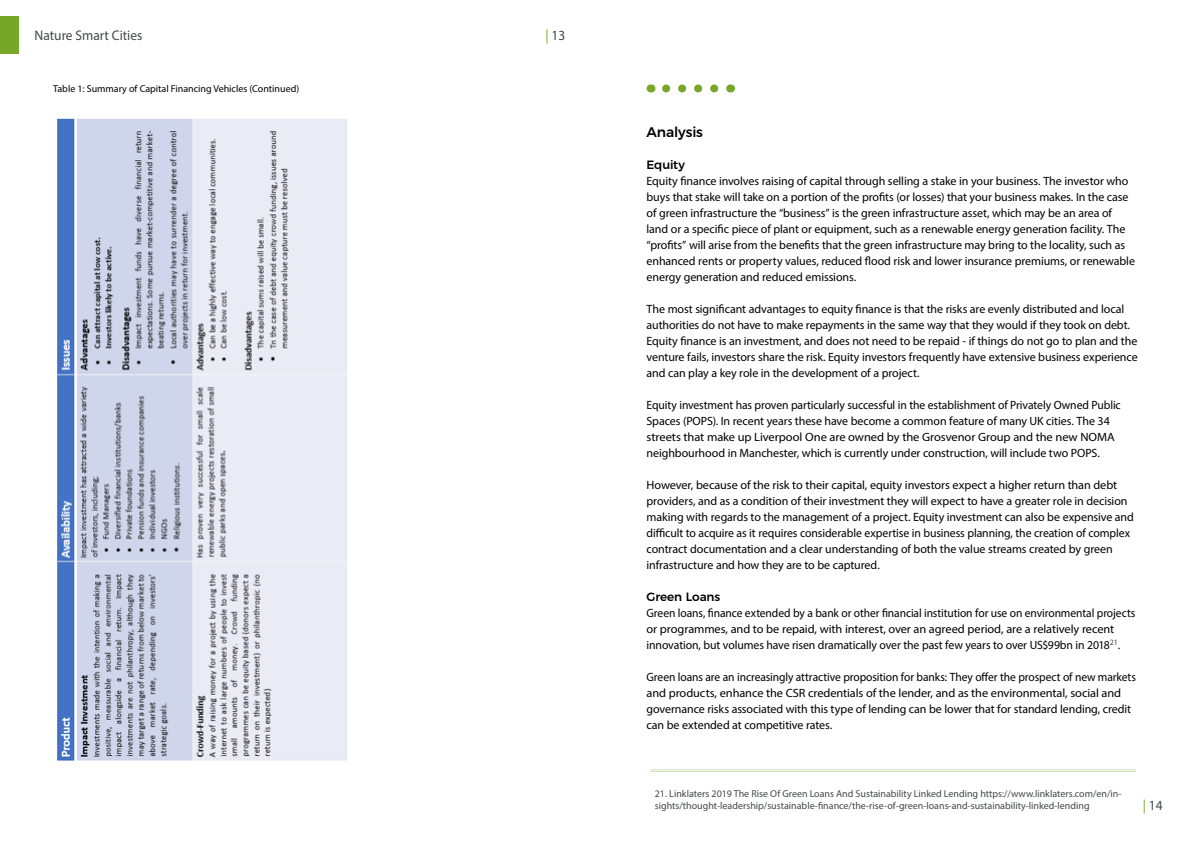
<style>
.page{position:relative;width:1191px;height:842px;background:#fff}
.page>*{position:absolute;margin:0;border:0;box-sizing:border-box;transform-origin:0 0}
.t1{font:14px "Myriad Pro";color:#454747;scale:.96 1}
.t2{font:500 14px "Montserrat";letter-spacing:-.01em;color:#000}
.t3{font:12px/16px "Myriad Pro";letter-spacing:-.01em;color:#000}
.t4{font:12px/16px "Myriad Pro";letter-spacing:-.01em;color:#000;scale:.96 1}
.t5{font:500 12px "Montserrat";letter-spacing:-.01em;color:#000}
.t6{font:10px/12px "Myriad Pro";color:#454747}
.t7{font:10px "Myriad Pro";color:#000}
.s1{color:#76a729}
</style>
<div class="page">
<div style="left:0;top:16px;width:18px;height:38px;background:#76a729"></div>
<img style="left:57px;top:118px;width:290px;height:643px">
<svg style="left:662px;top:84px;width:52px;height:8px"></svg>
<hr style="left:650px;top:771px;width:486px;height:1px;background:#76a729">
<hr style="left:650px;top:770px;width:486px;height:1px;background:#76a729">
<p class="t1" style="left:35px;top:26px;width:114px">Nature Smart Cities</p>
<p class="t7" style="left:53px;top:82px;width:247px">Table 1: Summary of Capital Financing Vehicles (Continued)</p>
<p class="t1" style="left:545px;top:26px;width:22px"><span class="s1">|</span> 13</p>
<p class="t2" style="left:646px;top:120px;width:58px">Analysis</p>
<p class="t5" style="left:646px;top:155px;width:40px">Equity</p>
<p class="t3" style="left:646px;top:172px;width:490px">Equity finance involves raising of capital through selling a stake in your business. The investor who buys that stake will take on a portion of the profits (or losses) that your business makes. In the case of green infrastructure the “business” is the green infrastructure asset, which may be an area of land or a specific piece of plant or equipment, such as a renewable energy generation facility. The “profits” will arise from the benefits that the green infrastructure may bring to the locality, such as enhanced rents or property values, reduced flood risk and lower insurance premiums, or renewable energy generation and reduced emissions.</p>
<p class="t3" style="left:646px;top:300px;width:493px">The most significant advantages to equity finance is that the risks are evenly distributed and local authorities do not have to make repayments in the same way that they would if they took on debt.<br>Equity finance is an investment, and does not need to be repaid - if things do not go to plan and the venture fails, investors share the risk. Equity investors frequently have extensive business experience and can play a key role in the development of a project.</p>
<p class="t3" style="left:646px;top:396px;width:476px">Equity investment has proven particularly successful in the establishment of Privately Owned Public Spaces (POPS). In recent years these have become a common feature of many UK cities. The 34 streets that make up Liverpool One are owned by the Grosvenor Group and the new NOMA neighbourhood in Manchester, which is currently under construction, will include two POPS.</p>
<p class="t3" style="left:646px;top:476px;width:489px">However, because of the risk to their capital, equity investors expect a higher return than debt providers, and as a condition of their investment they will expect to have a greater role in decision making with regards to the management of a project. Equity investment can also be expensive and difficult to acquire as it requires considerable expertise in business planning, the creation of complex contract documentation and a clear understanding of both the value streams created by green infrastructure and how they are to be captured.</p>
<p class="t5" style="left:646px;top:587px;width:75px">Green Loans</p>
<p class="t4" style="left:646px;top:604px;width:511px;line-height:16.4px">Green loans, finance extended by a bank or other financial institution for use on environmental projects or programmes, and to be repaid, with interest, over an agreed period, are a relatively recent innovation, but volumes have risen dramatically over the past few years to over US$99bn in 2018<sup>21</sup>.</p>
<p class="t4" style="left:646px;top:669px;width:511px">Green loans are an increasingly attractive proposition for banks: They offer the prospect of new markets and products, enhance the CSR credentials of the lender, and as the environmental, social and governance risks associated with this type of lending can be lower that for standard lending, credit can be extended at competitive rates.</p>
<p class="t6" style="left:655px;top:787px;width:468px">21. Linklaters 2019 The Rise Of Green Loans And Sustainability Linked Lending https://www.linklaters.com/en/in&shy;sights/thought-leadership/sustainable-finance/the-rise-of-green-loans-and-sustainability-linked-lending</p>
<p class="t1" style="left:1143px;top:796px;width:22px"><span class="s1">|</span> 14</p>
</div>
